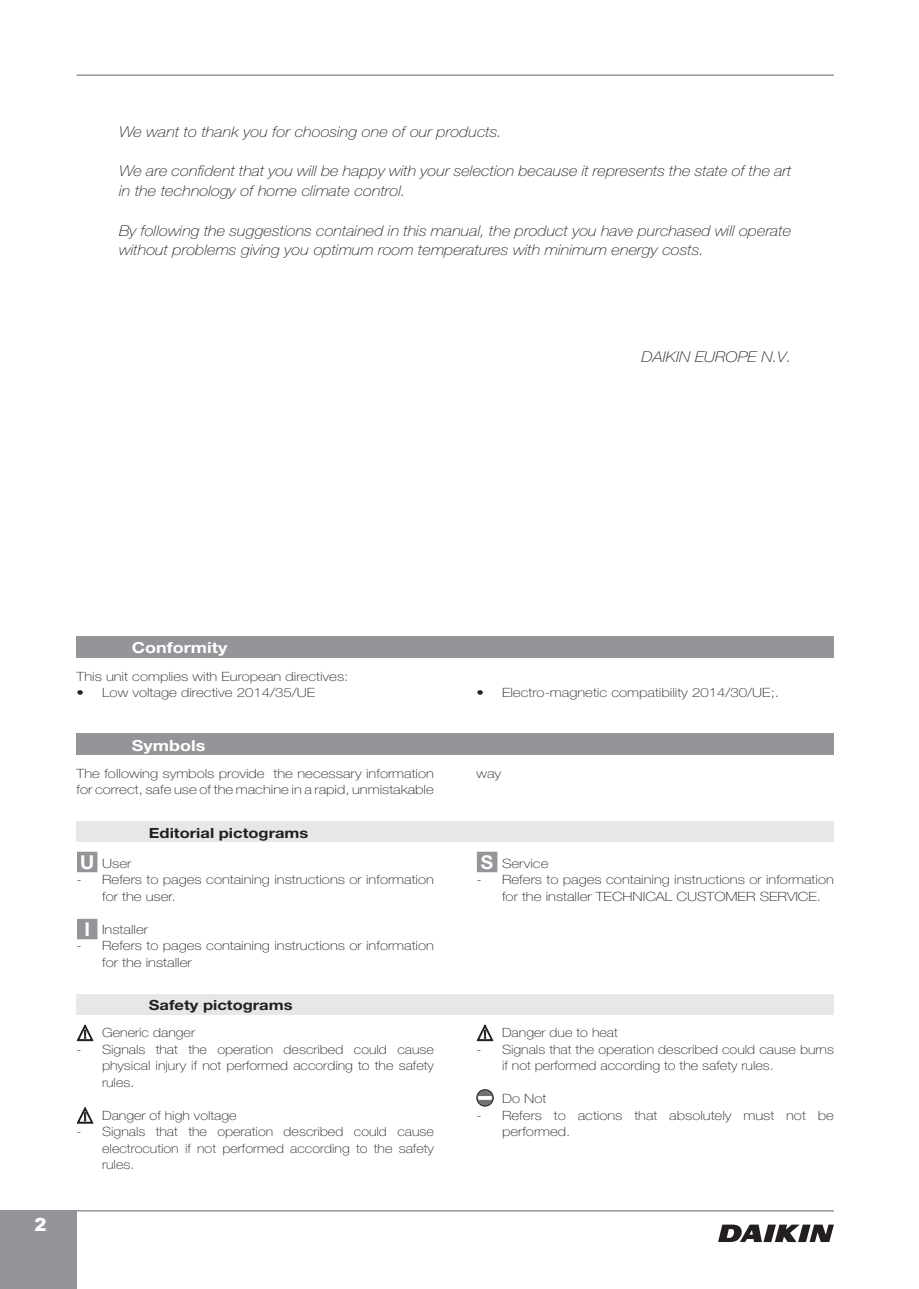
<style>
.page{position:relative;width:919px;height:1289px;background:#fff}
.page>*{position:absolute;margin:0;border:0;box-sizing:border-box;transform-origin:0 0}
.t1{font:700 19.05px "Helvetica Neue LT Std";color:#fff}
.t2{font:900 18px "Arial";color:#fff}
.Capitolo_non_numerat{font:700 15.3px "Helvetica Neue LT Std";color:#fff;scale:1.18 1}
.t3{font:italic 100 14.85px/19.8px "Helvetica Neue LT Std";color:#231f20;scale:1.11 1}
.Paragrafo{font:700 14.1px "Helvetica Neue LT Std";color:#231f20;scale:1.18 1}
.Rientro_Testo{font:100 12.75px/16.5px "Helvetica Neue LT Std";color:#231f20;scale:1.18 1}
.Rientro_Testo-2{font:100 12.75px/16.5px "Helvetica Neue LT Std";color:#231f20;text-align:justify;scale:1.13 1}
.Testo{font:100 12.75px/16.5px "Helvetica Neue LT Std";color:#231f20;scale:1.18 1}
</style>
<div class="page">
<hr style="left:77px;top:1209px;width:756px;height:2px;background:#939598">
<div style="left:0;top:1209px;width:77px;height:79px;background:#939598"></div>
<hr style="left:77px;top:74px;width:756px;height:2px;background:#939598">
<div style="left:77px;top:636px;width:756px;height:21px;background:#939598"></div>
<div style="left:77px;top:733px;width:756px;height:22px;background:#939598"></div>
<div style="left:77px;top:821px;width:756px;height:20px;background:#e6e7e9"></div>
<div style="left:77px;top:994px;width:756px;height:20px;background:#e6e7e9"></div>
<svg style="left:718px;top:1224px;width:115px;height:17px"></svg>
<div style="left:77px;top:852px;width:20px;height:19px;background:#939598"></div>
<div style="left:77px;top:851px;width:20px;height:21px;border:1px solid #939598"></div>
<div style="left:77px;top:919px;width:20px;height:19px;background:#939598"></div>
<div style="left:77px;top:918px;width:20px;height:21px;border:1px solid #939598"></div>
<div style="left:477px;top:852px;width:20px;height:19px;background:#939598"></div>
<div style="left:477px;top:851px;width:20px;height:21px;border:1px solid #939598"></div>
<svg style="left:77px;top:1024px;width:17px;height:17px"></svg>
<svg style="left:77px;top:1107px;width:17px;height:16px"></svg>
<svg style="left:476px;top:1024px;width:17px;height:17px"></svg>
<svg style="left:477px;top:1089px;width:16px;height:17px"></svg>
<div style="left:476px;top:1089px;width:17px;height:17px;border:1px solid #231f20;border-radius:50%"></div>
<hr style="left:478px;top:1096px;width:14px;height:3px;background:#fff">
<p class="t3" style="left:119px;top:121px;width:346px">We want to thank you for choosing one of our products.</p>
<p class="t3" style="left:119px;top:161px;width:607px">We are confident that you will be happy with your selection because it represents the state of the art in the technology of home climate control.</p>
<p class="t3" style="left:119px;top:220px;width:607px">By following the suggestions contained in this manual, the product you have purchased will operate without problems giving you optimum room temperatures with minimum energy costs.</p>
<p class="t3" style="left:641px;top:347px;width:136px">DAIKIN EUROPE N.V.</p>
<h2 class="t2" style="left:34px;top:1211px;width:14px">2</h2>
<p class="Capitolo_non_numerat" style="left:132px;top:638px;width:83px">Conformity</p>
<p class="Testo" style="left:77px;top:667px;width:232px">This unit complies with European directives:</p>
<p class="Rientro_Testo" style="left:77px;top:684px;width:204px">• Low voltage directive 2014/35/UE</p>
<p class="Rientro_Testo" style="left:476px;top:684px;width:258px">• Electro-magnetic compatibility 2014/30/UE;.</p>
<p class="Capitolo_non_numerat" style="left:132px;top:736px;width:64px">Symbols</p>
<p class="Testo" style="left:77px;top:765px;width:304px">The following symbols provide the necessary information for correct, safe use of the machine in a rapid, unmistakable</p>
<p class="Testo" style="left:476px;top:765px;width:22px">way</p>
<p class="Paragrafo" style="left:149px;top:823px;width:137px">Editorial pictograms</p>
<p class="t1" style="left:80px;top:850px;width:16px">U</p>
<p class="Rientro_Testo" style="left:102px;top:855px;width:26px">User</p>
<p class="Rientro_Testo" style="left:102px;top:871px;width:283px;text-indent:-26px">- Refers to pages containing instructions or information for the user.</p>
<p class="t1" style="left:84px;top:917px;width:7px">I</p>
<p class="Rientro_Testo" style="left:102px;top:921px;width:40px">Installer</p>
<p class="Rientro_Testo" style="left:102px;top:937px;width:283px;text-indent:-26px">- Refers to pages containing instructions or information for the installer</p>
<p class="Paragrafo" style="left:149px;top:996px;width:123px">Safety pictograms</p>
<p class="Rientro_Testo-2" style="left:102px;top:1024px;width:84px">Generic danger</p>
<p class="Rientro_Testo-2" style="left:102px;top:1040px;width:295px;text-indent:-26px">- Signals that the operation described could cause physical injury if not performed according to the safety rules.</p>
<p class="Rientro_Testo-2" style="left:102px;top:1106px;width:121px">Danger of high voltage</p>
<p class="Rientro_Testo-2" style="left:102px;top:1123px;width:295px;text-indent:-26px">- Signals that the operation described could cause electrocution if not performed according to the safety rules.</p>
<p class="t1" style="left:481px;top:850px;width:14px">S</p>
<p class="Rientro_Testo" style="left:502px;top:855px;width:41px">Service</p>
<p class="Rientro_Testo" style="left:502px;top:871px;width:283px;text-indent:-26px">- Refers to pages containing instructions or information for the installer TECHNICAL CUSTOMER SERVICE.</p>
<p class="Rientro_Testo-2" style="left:502px;top:1024px;width:104px">Danger due to heat</p>
<p class="Rientro_Testo-2" style="left:502px;top:1040px;width:295px;text-indent:-26px">- Signals that the operation described could cause burns if not performed according to the safety rules.</p>
<p class="Rientro_Testo" style="left:502px;top:1090px;width:39px">Do Not</p>
<p class="Rientro_Testo" style="left:502px;top:1106px;width:283px;text-indent:-26px">- Refers to actions that absolutely must not be performed.</p>
</div>
